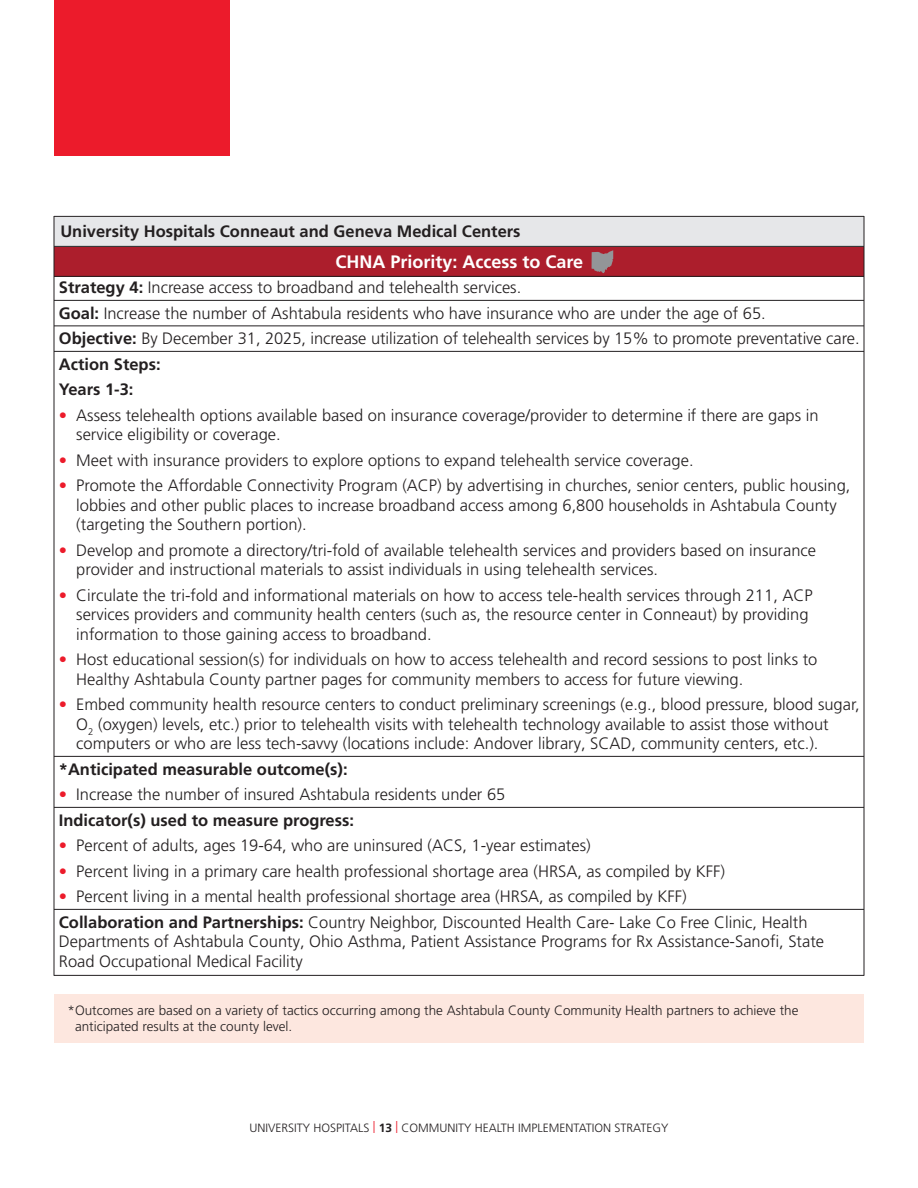
<style>
.page{position:relative;width:918px;height:1188px;background:#fff}
.page>*{position:absolute;margin:0;border:0;box-sizing:border-box;transform-origin:0 0}
.t1{font:700 18px "Frutiger LT Pro";color:#fff}
.t2{font:300 16.5px/19.5px "Frutiger LT Pro";color:#231f20}
.t3{font:700 16.5px "Frutiger LT Pro";color:#231f20}
.t4{font:300 13.5px/16.5px "Frutiger LT Pro";color:#231f20}
.t5{font:300 12px "Frutiger LT Pro";color:#231f20}
.s1{font-weight:700}
.s2{color:#ec1b2b}
</style>
<div class="page">
<div style="left:54px;top:0;width:176px;height:156px;background:#ec1b2b"></div>
<div style="left:54px;top:217px;width:810px;height:30px;background:#e6e7e9"></div>
<div style="left:54px;top:247px;width:810px;height:30px;background:#ac1e2c"></div>
<hr style="left:54px;top:216px;width:810px;height:1px;background:#231f20">
<hr style="left:54px;top:246px;width:810px;height:1px;background:#231f20">
<hr style="left:54px;top:276px;width:810px;height:1px;background:#231f20">
<hr style="left:54px;top:300px;width:810px;height:1px;background:#231f20">
<hr style="left:54px;top:326px;width:810px;height:1px;background:#231f20">
<hr style="left:54px;top:351px;width:810px;height:1px;background:#231f20">
<hr style="left:54px;top:756px;width:810px;height:1px;background:#231f20">
<hr style="left:54px;top:807px;width:810px;height:1px;background:#231f20">
<hr style="left:54px;top:909px;width:810px;height:1px;background:#231f20">
<hr style="left:54px;top:975px;width:810px;height:1px;background:#231f20">
<hr style="left:54px;top:216px;width:1px;height:760px;background:#231f20">
<hr style="left:864px;top:216px;width:1px;height:760px;background:#231f20">
<div style="left:54px;top:994px;width:810px;height:49px;background:#fde7df"></div>
<svg style="left:592px;top:250px;width:21px;height:23px"></svg>
<p class="t3" style="left:60px;top:221px;width:462px">University Hospitals Conneaut and Geneva Medical Centers</p>
<p class="t1" style="left:336px;top:251px;width:249px">CHNA Priority: Access to Care</p>
<p class="t2" style="left:59px;top:278px;width:464px"><span class="s1">Strategy 4:</span> Increase access to broadband and telehealth services.</p>
<p class="t2" style="left:59px;top:303px;width:708px"><span class="s1">Goal:</span> Increase the number of Ashtabula residents who have insurance who are under the age of 65.</p>
<p class="t2" style="left:59px;top:329px;width:802px"><span class="s1">Objective:</span> By December 31, 2025, increase utilization of telehealth services by 15% to promote preventative care.</p>
<p class="t3" style="left:59px;top:354px;width:103px">Action Steps:</p>
<p class="t3" style="left:59px;top:380px;width:76px">Years 1-3:</p>
<p class="t2" style="left:76px;top:405px;width:744px;text-indent:-17px"><span class="s2">•</span> Assess telehealth options available based on insurance coverage/provider to determine if there are gaps in service eligibility or coverage.</p>
<p class="t2" style="left:59px;top:450px;width:636px"><span class="s2">•</span> Meet with insurance providers to explore options to expand telehealth service coverage.</p>
<p class="t2" style="left:76px;top:476px;width:776px;text-indent:-17px"><span class="s2">•</span> Promote the Affordable Connectivity Program (ACP) by advertising in churches, senior centers, public housing, lobbies and other public places to increase broadband access among 6,800 households in Ashtabula County (targeting the Southern portion).</p>
<p class="t2" style="left:76px;top:540px;width:741px;text-indent:-17px"><span class="s2">•</span> Develop and promote a directory/tri-fold of available telehealth services and providers based on insurance provider and instructional materials to assist individuals in using telehealth services.</p>
<p class="t2" style="left:76px;top:585px;width:738px;text-indent:-17px"><span class="s2">•</span> Circulate the tri-fold and informational materials on how to access tele-health services through 211, ACP services providers and community health centers (such as, the resource center in Conneaut) by providing information to those gaining access to broadband.</p>
<p class="t2" style="left:76px;top:650px;width:743px;text-indent:-17px"><span class="s2">•</span> Host educational session(s) for individuals on how to access telehealth and record sessions to post links to<br>Healthy Ashtabula County partner pages for community members to access for future viewing.</p>
<p class="t2" style="left:76px;top:695px;width:785px;text-indent:-17px"><span class="s2">•</span> Embed community health resource centers to conduct preliminary screenings (e.g., blood pressure, blood sugar,<br>O<sub>2</sub> (oxygen) levels, etc.) prior to telehealth visits with telehealth technology available to assist those without computers or who are less tech-savvy (locations include: Andover library, SCAD, community centers, etc.).</p>
<p class="t3" style="left:59px;top:759px;width:290px">*Anticipated measurable outcome(s):</p>
<p class="t2" style="left:59px;top:785px;width:448px"><span class="s2">•</span> Increase the number of insured Ashtabula residents under 65</p>
<p class="t3" style="left:59px;top:810px;width:297px">Indicator(s) used to measure progress:</p>
<p class="t2" style="left:59px;top:836px;width:533px"><span class="s2">•</span> Percent of adults, ages 19-64, who are uninsured (ACS, 1-year estimates)</p>
<p class="t2" style="left:59px;top:861px;width:668px"><span class="s2">•</span> Percent living in a primary care health professional shortage area (HRSA, as compiled by KFF)</p>
<p class="t2" style="left:59px;top:887px;width:630px"><span class="s2">•</span> Percent living in a mental health professional shortage area (HRSA, as compiled by KFF)</p>
<p class="t2" style="left:59px;top:912px;width:767px"><span class="s1">Collaboration and Partnerships:</span> Country Neighbor, Discounted Health Care- Lake Co Free Clinic, Health<br>Departments of Ashtabula County, Ohio Asthma, Patient Assistance Programs for Rx Assistance-Sanofi, State<br>Road Occupational Medical Facility</p>
<p class="t4" style="left:75px;top:1002px;width:725px;text-indent:-8px">*Outcomes are based on a variety of tactics occurring among the Ashtabula County Community Health partners to achieve the anticipated results at the county level.</p>
<p class="t5" style="left:249px;top:1121px;width:421px">UNIVERSITY HOSPITALS <span class="s2">|</span> <span class="s1">13</span> <span class="s2">|</span> COMMUNITY HEALTH IMPLEMENTATION STRATEGY</p>
</div>
